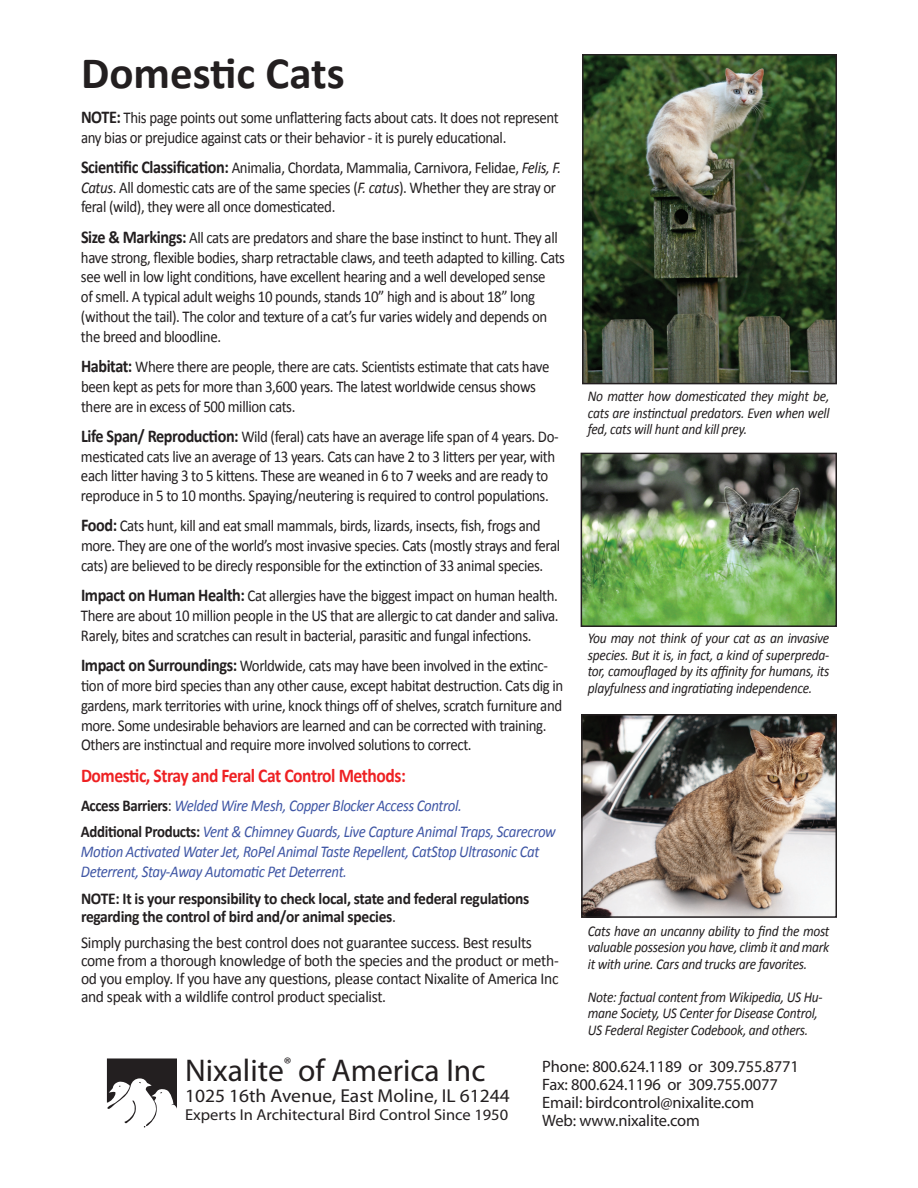
<style>
.page{position:relative;width:918px;height:1188px;background:#fff}
.page>*{position:absolute;margin:0;border:0;box-sizing:border-box;transform-origin:0 0}
.t1{font:700 45px "Calibri";color:#231f20}
.t2{font:31.5px "Myriad Pro";color:#231f20}
.t3{font:700 19.5px "Calibri";letter-spacing:-.025em;color:#ee2123;scale:.9 1}
.t4{font:18.75px "Myriad Pro";color:#231f20;scale:1.04 1}
.t5{font:16.5px/19.8px "Calibri";letter-spacing:-.025em;color:#231f20;scale:.9 1}
.t6{font:16.5px/18px "Calibri";letter-spacing:-.025em;color:#231f20;scale:.94 1}
.t7{font:italic 16.5px/26.5px "Calibri";letter-spacing:-.025em;color:#3f56a5;scale:.9 1}
.t8{font:16.5px/18px "Myriad Pro";letter-spacing:-.01em;color:#231f20}
.t9{font:700 16.5px/18px "Calibri";letter-spacing:-.02em;color:#231f20;scale:.94 1}
.t10{font:15.9px "Myriad Pro";color:#231f20;scale:1.04 1}
.t11{font:italic 15px/16.5px "Calibri";letter-spacing:-.02em;color:#231f20;text-align:justify;scale:.9 1}
.s1{font-weight:700;font-size:18px}
.s2{font-style:italic}
.s3{font-weight:700;font-style:normal;color:#231f20}
.s4{font-style:normal;color:#231f20}
.s5{font-weight:400}
</style>
<div class="page">
<svg style="left:107px;top:1058px;width:70px;height:70px"></svg>
<img style="left:585px;top:57px;width:249px;height:324px">
<div style="left:582px;top:54px;width:255px;height:330px;border:2px solid #231f20"></div>
<img style="left:584px;top:456px;width:250px;height:168px">
<div style="left:581px;top:453px;width:256px;height:174px;border:2px solid #231f20"></div>
<img style="left:584px;top:717px;width:250px;height:198px">
<div style="left:581px;top:714px;width:256px;height:204px;border:2px solid #231f20"></div>
<h1 class="t1" style="left:81px;top:44px;width:265px">Domestic Cats</h1>
<p class="t5" style="left:81px;top:108px;width:532px"><span class="s1">NOTE:</span> This page points out some unflattering facts about cats. It does not represent any bias or prejudice against cats or their behavior - it is purely educational.</p>
<p class="t5" style="left:81px;top:158px;width:535px"><span class="s1">Scientific Classification:</span> Animalia, Chordata, Mammalia, Carnivora, Felidae, <span class="s2">Felis, F.<br>Catus</span>. All domestic cats are of the same species (<span class="s2">F. catus</span>). Whether they are stray or feral (wild), they were all once domesticated.</p>
<p class="t5" style="left:81px;top:227px;width:539px"><span class="s1">Size &amp; Markings:</span> All cats are predators and share the base instinct to hunt. They all have strong, flexible bodies, sharp retractable claws, and teeth adapted to killing. Cats see well in low light conditions, have excellent hearing and a well developed sense<br>of smell. A typical adult weighs 10 pounds, stands 10” high and is about 18” long (without the tail). The color and texture of a cat’s fur varies widely and depends on the breed and bloodline.</p>
<p class="t5" style="left:81px;top:357px;width:522px"><span class="s1">Habitat:</span> Where there are people, there are cats. Scientists estimate that cats have been kept as pets for more than 3,600 years. The latest worldwide census shows there are in excess of 500 million cats.</p>
<p class="t5" style="left:81px;top:426px;width:532px"><span class="s1">Life Span/ Reproduction:</span> Wild (feral) cats have an average life span of 4 years. Do&shy;mesticated cats live an average of 13 years. Cats can have 2 to 3 litters per year, with each litter having 3 to 5 kittens. These are weaned in 6 to 7 weeks and are ready to reproduce in 5 to 10 months. Spaying/neutering is required to control populations.</p>
<p class="t5" style="left:81px;top:516px;width:534px"><span class="s1">Food:</span> Cats hunt, kill and eat small mammals, birds, lizards, insects, fish, frogs and more. They are one of the world’s most invasive species. Cats (mostly strays and feral cats) are believed to be direcly responsible for the extinction of 33 animal species.</p>
<p class="t5" style="left:81px;top:586px;width:532px;text-align:justify"><span class="s1">Impact on Human Health:</span> Cat allergies have the biggest impact on human health.<br>There are about 10 million people in the US that are allergic to cat dander and saliva.<br>Rarely, bites and scratches can result in bacterial, parasitic and fungal infections.</p>
<p class="t5" style="left:81px;top:656px;width:537px"><span class="s1">Impact on Surroundings:</span> Worldwide, cats may have been involved in the extinc&shy;tion of more bird species than any other cause, except habitat destruction. Cats dig in gardens, mark territories with urine, knock things off of shelves, scratch furniture and more. Some undesirable behaviors are learned and can be corrected with training.<br>Others are instinctual and require more involved solutions to correct.</p>
<p class="t3" style="left:81px;top:763px;width:362px">Domestic, Stray and Feral Cat Control Methods:</p>
<p class="t7" style="left:81px;top:791px;width:529px"><span class="s3">Access Barriers</span><span class="s4">:</span> Welded Wire Mesh, Copper Blocker Access Control.<br><span class="s3">Additional Products:</span> Vent &amp; Chimney Guards, Live Capture Animal Traps, Scarecrow</p>
<p class="t7" style="left:81px;top:841px;width:511px;line-height:19.8px">Motion Activated Water Jet, RoPel Animal Taste Repellent, CatStop Ultrasonic Cat<br>Deterrent, Stay-Away Automatic Pet Deterrent.</p>
<p class="t9" style="left:81px;top:889px;width:479px">NOTE: It is your responsibility to check local, state and federal regulations regarding the control of bird and/or animal species<span class="s5">.</span></p>
<p class="t6" style="left:81px;top:934px;width:510px">Simply purchasing the best control does not guarantee success. Best results come from a thorough knowledge of both the species and the product or meth&shy;od you employ. If you have any questions, please contact Nixalite of America Inc and speak with a wildlife control product specialist.</p>
<p class="t11" style="left:588px;top:387px;width:270px">No matter how domesticated they might be, cats are instinctual predators. Even when well fed, cats will hunt and kill prey.</p>
<p class="t11" style="left:588px;top:629px;width:270px">You may not think of your cat as an invasive species. But it is, in fact, a kind of superpreda&shy;tor, camouflaged by its affinity for humans, its playfulness and ingratiating independence.</p>
<p class="t11" style="left:588px;top:922px;width:270px">Cats have an uncanny ability to find the most valuable possesion you have, climb it and mark it with urine. Cars and trucks are favorites.</p>
<p class="t11" style="left:588px;top:988px;width:262px;text-align:left">Note: factual content from Wikipedia, US Hu&shy;mane Society, US Center for Disease Control,<br>US Federal Register Codebook, and others.</p>
<h2 class="t2" style="left:185px;top:1051px;width:302px">Nixalite<sup>®</sup> of America Inc</h2>
<p class="t4" style="left:185px;top:1084px;width:314px">1025 16th Avenue, East Moline, IL 61244</p>
<p class="t10" style="left:185px;top:1105px;width:312px">Experts In Architectural Bird Control Since 1950</p>
<p class="t8" style="left:542px;top:1057px;width:258px">Phone: 800.624.1189 or 309.755.8771<br>Fax: 800.624.1196 or 309.755.0077<br>Email: birdcontrol@nixalite.com<br>Web: www.nixalite.com</p>
</div>
